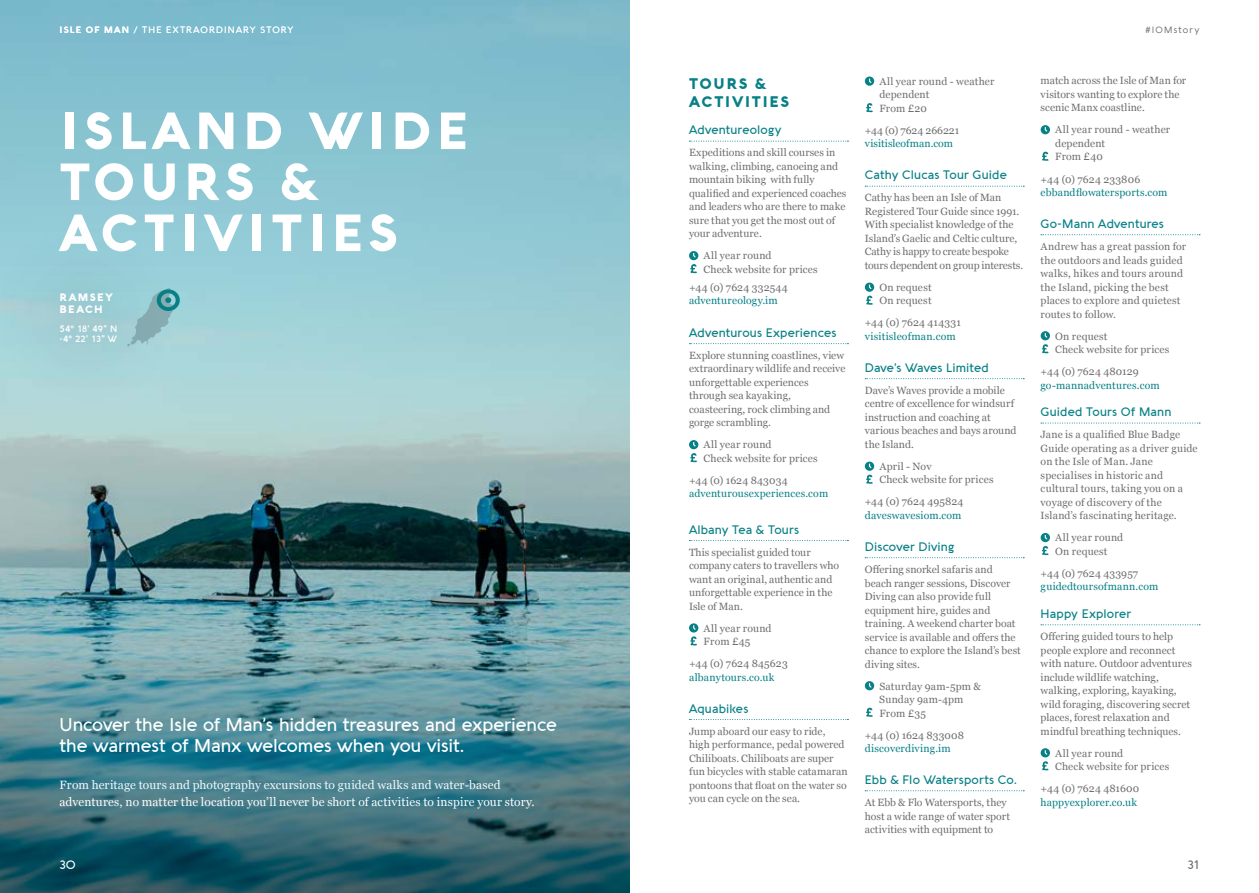
<style>
.page{position:relative;width:1259px;height:893px;background:#fff}
.page>*{position:absolute;margin:0;border:0;box-sizing:border-box;transform-origin:0 0}
.t1{font:900 51px/51px "Aquawax";letter-spacing:.1em;color:#fff}
.t2{font:500 18px/21px "Aquawax";letter-spacing:-.005em;color:#fff}
.t3{font:900 15px/18px "Aquawax";letter-spacing:.105em;color:#078086}
.t4{font:500 12px "Aquawax";letter-spacing:.01em;color:#078086}
.t5{font:12px/16.5px "Georgia";letter-spacing:.005em;color:#fff}
.t6{font:500 12px "Aquawax";color:#fff}
.t7{font:500 12px "Aquawax";color:#706f6f}
.t8{font:10.5px/13.5px "Georgia";letter-spacing:.005em;color:#706f6f}
.t9{font:10.5px "Georgia";letter-spacing:.015em;color:#078086}
.t10{font:900 10.5px/12px "Aquawax";letter-spacing:.13em;color:#fff}
.t11{font:9px "Aquawax";letter-spacing:.125em;color:#fff}
.t12{font:600 9px/10.5px "Aquawax";letter-spacing:.015em;color:#fff}
.t13{font:9px "Aquawax";letter-spacing:.12em;color:#706f6f}
.s1{font-weight:700}
</style>
<div class="page">
<img style="left:0;top:0;width:629px;height:652px">
<svg style="left:0;top:652px;width:629px;height:241px;background:#285a65"></svg>
<div style="left:0;top:711px;width:595px;height:167px;background:#1f9ec4;opacity:.75"></div>
<div style="left:0;top:649px;width:619px;height:174px;background:#1f9ec4;opacity:.75"></div>
<div style="left:0;top:219px;width:182px;height:193px;background:#000;opacity:.75"></div>
<svg style="left:689px;top:141px;width:159px;height:1px"></svg>
<svg style="left:689px;top:343px;width:159px;height:1px"></svg>
<svg style="left:689px;top:540px;width:159px;height:1px"></svg>
<svg style="left:689px;top:719px;width:159px;height:1px"></svg>
<svg style="left:689px;top:251px;width:9px;height:23px"></svg>
<svg style="left:689px;top:440px;width:9px;height:23px"></svg>
<svg style="left:689px;top:623px;width:9px;height:23px"></svg>
<svg style="left:865px;top:186px;width:159px;height:1px"></svg>
<svg style="left:865px;top:378px;width:159px;height:1px"></svg>
<svg style="left:865px;top:557px;width:159px;height:1px"></svg>
<svg style="left:865px;top:790px;width:159px;height:1px"></svg>
<svg style="left:865px;top:77px;width:9px;height:9px"></svg>
<svg style="left:866px;top:103px;width:7px;height:10px"></svg>
<svg style="left:865px;top:283px;width:9px;height:22px"></svg>
<svg style="left:865px;top:462px;width:9px;height:22px"></svg>
<svg style="left:865px;top:681px;width:9px;height:9px"></svg>
<svg style="left:866px;top:707px;width:7px;height:10px"></svg>
<svg style="left:1041px;top:234px;width:159px;height:1px"></svg>
<svg style="left:1041px;top:423px;width:159px;height:1px"></svg>
<svg style="left:1041px;top:624px;width:159px;height:1px"></svg>
<svg style="left:1040px;top:125px;width:10px;height:9px"></svg>
<svg style="left:1042px;top:151px;width:6px;height:10px"></svg>
<svg style="left:1040px;top:331px;width:10px;height:23px"></svg>
<svg style="left:1040px;top:533px;width:10px;height:22px"></svg>
<svg style="left:1040px;top:748px;width:10px;height:23px"></svg>
<p class="t11" style="left:60px;top:25px;width:235px"><span class="s1">ISLE OF MAN</span> / THE EXTRAORDINARY STORY</p>
<h1 class="t1" style="left:60px;top:104px;width:410px">ISLAND WIDE<br>TOURS &amp;<br>ACTIVITIES</h1>
<p class="t10" style="left:60px;top:290px;width:55px">RAMSEY<br>BEACH</p>
<p class="t12" style="left:60px;top:324px;width:59px">54° 18’ 49” N -4° 22’ 13” W</p>
<h2 class="t2" style="left:60px;top:714px;width:499px">Uncover the Isle of Man’s hidden treasures and experience the warmest of Manx welcomes when you visit.</h2>
<p class="t5" style="left:60px;top:776px;width:477px">From heritage tours and photography excursions to guided walks and water-based adventures, no matter the location you’ll never be short of activities to inspire your story.</p>
<p class="t6" style="left:60px;top:857px;width:18px">30</p>
<h3 class="t3" style="left:689px;top:74px;width:102px">TOURS &amp;<br>ACTIVITIES</h3>
<p class="t4" style="left:689px;top:123px;width:94px">Adventureology</p>
<p class="t8" style="left:689px;top:146px;width:159px">Expeditions and skill courses in walking, climbing, canoeing and mountain biking with fully qualified and experienced coaches and leaders who are there to make sure that you get the most out of your adventure.</p>
<p class="t8" style="left:703px;top:249px;width:116px">All year round<br>Check website for prices</p>
<p class="t8" style="left:689px;top:280px;width:100px">+44 (0) 7624 332544</p>
<p class="t9" style="left:689px;top:293px;width:90px">adventureology.im</p>
<p class="t4" style="left:689px;top:326px;width:149px">Adventurous Experiences</p>
<p class="t8" style="left:689px;top:348px;width:158px">Explore stunning coastlines, view extraordinary wildlife and receive unforgettable experiences through sea kayaking, coasteering, rock climbing and gorge scrambling.</p>
<p class="t8" style="left:703px;top:438px;width:116px">All year round<br>Check website for prices</p>
<p class="t8" style="left:689px;top:473px;width:100px">+44 (0) 1624 843034</p>
<p class="t9" style="left:689px;top:486px;width:141px">adventurousexperiences.com</p>
<p class="t4" style="left:689px;top:522px;width:112px">Albany Tea &amp; Tours</p>
<p class="t8" style="left:689px;top:545px;width:152px">This specialist guided tour company caters to travellers who want an original, authentic and unforgettable experience in the<br>Isle of Man.</p>
<p class="t8" style="left:703px;top:621px;width:70px">All year round<br>From £45</p>
<p class="t8" style="left:689px;top:656px;width:100px">+44 (0) 7624 845623</p>
<p class="t9" style="left:689px;top:669px;width:87px">albanytours.co.uk</p>
<p class="t4" style="left:689px;top:701px;width:61px">Aquabikes</p>
<p class="t8" style="left:689px;top:724px;width:160px">Jump aboard our easy to ride, high performance, pedal powered<br>Chiliboats. Chiliboats are super fun bicycles with stable catamaran pontoons that float on the water so you can cycle on the sea.</p>
<p class="t8" style="left:879px;top:74px;width:116px">All year round - weather dependent<br>From £20</p>
<p class="t8" style="left:865px;top:123px;width:96px">+44 (0) 7624 266221</p>
<p class="t9" style="left:865px;top:136px;width:90px">visitisleofman.com</p>
<p class="t4" style="left:865px;top:168px;width:144px">Cathy Clucas Tour Guide</p>
<p class="t8" style="left:865px;top:191px;width:160px">Cathy has been an Isle of Man Registered Tour Guide since 1991.<br>With specialist knowledge of the Island’s Gaelic and Celtic culture, Cathy is happy to create bespoke tours dependent on group interests.</p>
<p class="t8" style="left:879px;top:280px;width:54px">On request<br>On request</p>
<p class="t8" style="left:865px;top:316px;width:97px">+44 (0) 7624 414331</p>
<p class="t9" style="left:865px;top:329px;width:92px">visitisleofman.com</p>
<p class="t4" style="left:865px;top:361px;width:125px">Dave’s Waves Limited</p>
<p class="t8" style="left:865px;top:383px;width:153px">Dave’s Waves provide a mobile centre of excellence for windsurf instruction and coaching at various beaches and bays around the Island.</p>
<p class="t8" style="left:879px;top:459px;width:116px">April - Nov<br>Check website for prices</p>
<p class="t8" style="left:865px;top:495px;width:100px">+44 (0) 7624 495824</p>
<p class="t9" style="left:865px;top:508px;width:98px">daveswavesiom.com</p>
<p class="t4" style="left:865px;top:540px;width:91px">Discover Diving</p>
<p class="t8" style="left:865px;top:562px;width:157px">Offering snorkel safaris and beach ranger sessions, Discover<br>Diving can also provide full equipment hire, guides and training. A weekend charter boat service is available and offers the chance to explore the Island’s best diving sites.</p>
<p class="t8" style="left:879px;top:679px;width:103px">Saturday 9am-5pm &amp;<br>Sunday 9am-4pm<br>From £35</p>
<p class="t8" style="left:865px;top:728px;width:101px">+44 (0) 1624 833008</p>
<p class="t9" style="left:865px;top:741px;width:87px">discoverdiving.im</p>
<p class="t4" style="left:865px;top:773px;width:153px">Ebb &amp; Flo Watersports Co.</p>
<p class="t8" style="left:865px;top:795px;width:147px">At Ebb &amp; Flo Watersports, they host a wide range of water sport activities with equipment to</p>
<p class="t13" style="left:1145px;top:25px;width:55px">#IOMstory</p>
<p class="t8" style="left:1040px;top:74px;width:147px">match across the Isle of Man for visitors wanting to explore the scenic Manx coastline.</p>
<p class="t8" style="left:1055px;top:123px;width:116px">All year round - weather dependent<br>From £40</p>
<p class="t8" style="left:1040px;top:172px;width:101px">+44 (0) 7624 233806</p>
<p class="t9" style="left:1040px;top:185px;width:128px">ebbandflowatersports.com</p>
<p class="t4" style="left:1040px;top:217px;width:125px">Go-Mann Adventures</p>
<p class="t8" style="left:1040px;top:239px;width:147px">Andrew has a great passion for the outdoors and leads guided walks, hikes and tours around the Island, picking the best places to explore and quietest routes to follow.</p>
<p class="t8" style="left:1055px;top:329px;width:116px">On request<br>Check website for prices</p>
<p class="t8" style="left:1040px;top:364px;width:100px">+44 (0) 7624 480129</p>
<p class="t9" style="left:1040px;top:377px;width:121px">go-mannadventures.com</p>
<p class="t4" style="left:1040px;top:405px;width:132px">Guided Tours Of Mann</p>
<p class="t8" style="left:1040px;top:427px;width:158px">Jane is a qualified Blue Badge<br>Guide operating as a driver guide on the Isle of Man. Jane specialises in historic and cultural tours, taking you on a voyage of discovery of the<br>Island’s fascinating heritage.</p>
<p class="t8" style="left:1055px;top:530px;width:70px">All year round<br>On request</p>
<p class="t8" style="left:1040px;top:566px;width:99px">+44 (0) 7624 433957</p>
<p class="t9" style="left:1040px;top:579px;width:119px">guidedtoursofmann.com</p>
<p class="t4" style="left:1040px;top:607px;width:92px">Happy Explorer</p>
<p class="t8" style="left:1040px;top:629px;width:153px">Offering guided tours to help people explore and reconnect with nature. Outdoor adventures include wildlife watching, walking, exploring, kayaking, wild foraging, discovering secret places, forest relaxation and mindful breathing techniques.</p>
<p class="t8" style="left:1055px;top:746px;width:116px">All year round<br>Check website for prices</p>
<p class="t8" style="left:1040px;top:781px;width:100px">+44 (0) 7624 481600</p>
<p class="t9" style="left:1040px;top:794px;width:98px">happyexplorer.co.uk</p>
<p class="t7" style="left:1187px;top:857px;width:13px">31</p>
</div>
